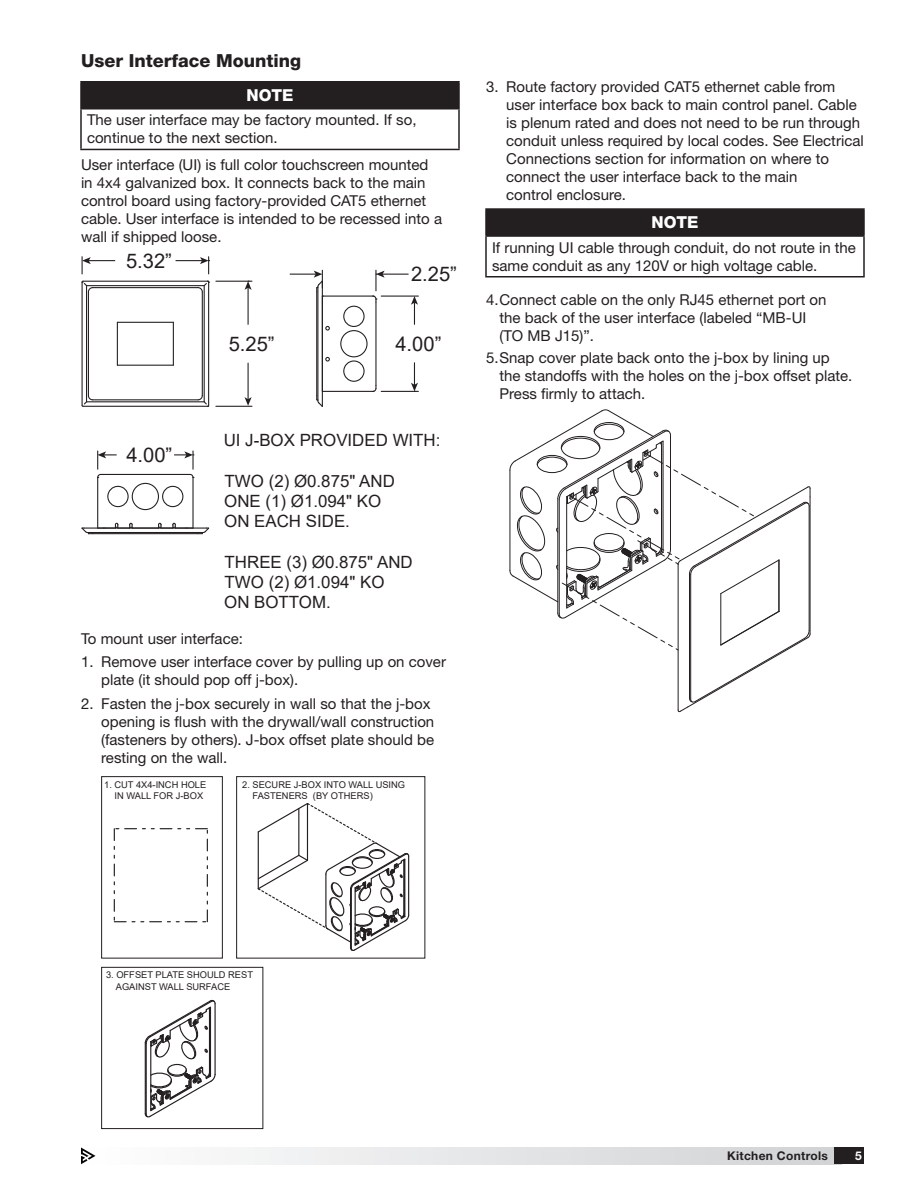
<style>
.page{position:relative;width:918px;height:1188px;background:#fff}
.page>*{position:absolute;margin:0;border:0;box-sizing:border-box;transform-origin:0 0}
.t1{font:20.1px "Arial";color:#231f20}
.t2{font:800 18px "Helvetica Neue LT Std";color:#231f20}
.t3{font:16.95px/20.2px "Arial";color:#231f20}
.t4{font:800 16.5px "Helvetica Neue LT Std";color:#fff}
.t5{font:15px/18px "Helvetica Neue LT Std";color:#231f20}
.t6{font:700 12px "Helvetica Neue LT Std";letter-spacing:.025em;color:#231f20}
.t7{font:700 12px "Helvetica Neue LT Std";color:#fff}
.t8{font:9.3px/11.1px "Arial";color:#231f20}
</style>
<div class="page">
<div style="left:81px;top:1148px;width:760px;height:16px;background:linear-gradient(to right,#fefefe,#d1d2d4)"></div>
<div style="left:834px;top:1148px;width:30px;height:16px;background:#231f20"></div>
<svg style="left:81px;top:1148px;width:15px;height:16px"></svg>
<div style="left:486px;top:209px;width:378px;height:27px;background:#231f20"></div>
<hr style="left:485px;top:208px;width:380px;height:2px;background:#231f20">
<hr style="left:485px;top:210px;width:2px;height:25px;background:#231f20">
<hr style="left:863px;top:210px;width:2px;height:25px;background:#231f20">
<hr style="left:485px;top:235px;width:380px;height:2px;background:#231f20">
<hr style="left:485px;top:237px;width:2px;height:39px;background:#231f20">
<hr style="left:863px;top:237px;width:2px;height:39px;background:#231f20">
<hr style="left:485px;top:276px;width:380px;height:2px;background:#231f20">
<div style="left:81px;top:82px;width:378px;height:27px;background:#231f20"></div>
<hr style="left:80px;top:81px;width:380px;height:1px;background:#231f20">
<hr style="left:80px;top:82px;width:2px;height:26px;background:#231f20">
<hr style="left:458px;top:82px;width:2px;height:26px;background:#231f20">
<hr style="left:80px;top:108px;width:380px;height:2px;background:#231f20">
<hr style="left:80px;top:109px;width:2px;height:40px;background:#231f20">
<hr style="left:458px;top:109px;width:2px;height:40px;background:#231f20">
<hr style="left:80px;top:149px;width:380px;height:1px;background:#231f20">
<hr style="left:83px;top:406px;width:125px;height:1px;background:#231f20">
<hr style="left:87px;top:401px;width:117px;height:1px;background:#231f20">
<hr style="left:208px;top:282px;width:1px;height:123px;background:#231f20">
<hr style="left:204px;top:286px;width:1px;height:116px;background:#231f20">
<hr style="left:83px;top:281px;width:125px;height:1px;background:#231f20">
<hr style="left:87px;top:285px;width:117px;height:1px;background:#231f20">
<hr style="left:82px;top:282px;width:1px;height:123px;background:#231f20">
<hr style="left:86px;top:286px;width:1px;height:116px;background:#231f20">
<hr style="left:93px;top:399px;width:105px;height:1px;background:#231f20">
<hr style="left:202px;top:292px;width:1px;height:104px;background:#231f20">
<hr style="left:93px;top:287px;width:105px;height:1px;background:#231f20">
<hr style="left:88px;top:292px;width:1px;height:104px;background:#231f20">
<svg style="left:81px;top:394px;width:13px;height:13px"></svg>
<hr style="left:117px;top:365px;width:56px;height:1px;background:#231f20">
<hr style="left:173px;top:322px;width:1px;height:43px;background:#231f20">
<hr style="left:117px;top:322px;width:56px;height:1px;background:#231f20">
<hr style="left:117px;top:322px;width:1px;height:43px;background:#231f20">
<hr style="left:322px;top:391px;width:51px;height:1px;background:#231f20">
<hr style="left:322px;top:296px;width:51px;height:1px;background:#231f20">
<svg style="left:325px;top:326px;width:5px;height:5px"></svg>
<svg style="left:325px;top:357px;width:5px;height:5px"></svg>
<div style="left:343px;top:360px;width:22px;height:22px;border:1px solid #231f20;border-radius:50%"></div>
<div style="left:343px;top:306px;width:22px;height:21px;border:1px solid #231f20;border-radius:50%"></div>
<div style="left:340px;top:330px;width:28px;height:27px;border:1px solid #231f20;border-radius:50%"></div>
<hr style="left:375px;top:302px;width:2px;height:83px;background:#231f20">
<hr style="left:317px;top:287px;width:1px;height:114px;background:#231f20">
<hr style="left:322px;top:283px;width:1px;height:121px;background:#231f20">
<hr style="left:316px;top:292px;width:1px;height:104px;background:#231f20">
<hr style="left:97px;top:477px;width:1px;height:51px;background:#231f20">
<hr style="left:192px;top:477px;width:2px;height:51px;background:#231f20">
<div style="left:162px;top:486px;width:21px;height:21px;border:1px solid #231f20;border-radius:50%"></div>
<div style="left:107px;top:486px;width:22px;height:21px;border:1px solid #231f20;border-radius:50%"></div>
<div style="left:132px;top:483px;width:27px;height:27px;border:1px solid #231f20;border-radius:50%"></div>
<hr style="left:104px;top:474px;width:83px;height:1px;background:#231f20">
<svg style="left:316px;top:385px;width:8px;height:22px"></svg>
<svg style="left:81px;top:522px;width:129px;height:12px"></svg>
<svg style="left:82px;top:257px;width:33px;height:17px"></svg>
<hr style="left:375px;top:270px;width:2px;height:21px;background:#231f20">
<hr style="left:381px;top:296px;width:37px;height:1px;background:#231f20">
<hr style="left:381px;top:391px;width:37px;height:1px;background:#231f20">
<svg style="left:411px;top:296px;width:7px;height:29px"></svg>
<hr style="left:216px;top:406px;width:36px;height:1px;background:#231f20">
<hr style="left:216px;top:281px;width:36px;height:1px;background:#231f20">
<hr style="left:248px;top:363px;width:1px;height:37px;background:#231f20">
<svg style="left:245px;top:397px;width:7px;height:9px"></svg>
<hr style="left:248px;top:287px;width:1px;height:38px;background:#231f20">
<svg style="left:81px;top:280px;width:13px;height:13px"></svg>
<svg style="left:176px;top:257px;width:34px;height:17px"></svg>
<svg style="left:290px;top:270px;width:34px;height:32px"></svg>
<svg style="left:376px;top:271px;width:33px;height:7px"></svg>
<svg style="left:372px;top:295px;width:5px;height:7px"></svg>
<svg style="left:372px;top:385px;width:5px;height:7px"></svg>
<svg style="left:411px;top:363px;width:7px;height:29px"></svg>
<svg style="left:97px;top:451px;width:20px;height:28px"></svg>
<svg style="left:174px;top:451px;width:20px;height:28px"></svg>
<svg style="left:197px;top:394px;width:13px;height:13px"></svg>
<svg style="left:197px;top:280px;width:13px;height:13px"></svg>
<svg style="left:245px;top:281px;width:7px;height:9px"></svg>
<svg style="left:114px;top:828px;width:94px;height:94px"></svg>
<div style="left:101px;top:776px;width:122px;height:182px;border:1px solid #231f20"></div>
<svg style="left:510px;top:409px;width:301px;height:303px"></svg>
<svg style="left:257px;top:803px;width:153px;height:148px"></svg>
<hr style="left:298px;top:809px;width:1px;height:46px;background:#231f20">
<div style="left:236px;top:776px;width:189px;height:182px;border:1px solid #231f20"></div>
<div style="left:167px;top:1064px;width:20px;height:12px;border:1px solid #231f20;border-radius:50%"></div>
<hr style="left:146px;top:1043px;width:1px;height:71px;background:#231f20">
<hr style="left:214px;top:1004px;width:2px;height:70px;background:#231f20">
<hr style="left:150px;top:1042px;width:1px;height:69px;background:#231f20">
<hr style="left:210px;top:1007px;width:1px;height:69px;background:#231f20">
<hr style="left:209px;top:1008px;width:1px;height:68px;background:#231f20">
<hr style="left:145px;top:1043px;width:1px;height:71px;background:#231f20">
<svg style="left:144px;top:1066px;width:72px;height:52px"></svg>
<svg style="left:144px;top:999px;width:72px;height:61px"></svg>
<div style="left:101px;top:967px;width:162px;height:162px;border:1px solid #231f20"></div>
<p class="t2" style="left:81px;top:50px;width:222px">User Interface Mounting</p>
<p class="t4" style="left:246px;top:85px;width:49px">NOTE</p>
<p class="t5" style="left:87px;top:111px;width:331px">The user interface may be factory mounted. If so, continue to the next section.</p>
<p class="t5" style="left:81px;top:156px;width:363px">User interface (UI) is full color touchscreen mounted in 4x4 galvanized box. It connects back to the main control board using factory-provided CAT5 ethernet cable. User interface is intended to be recessed into a wall if shipped loose.</p>
<h1 class="t1" style="left:126px;top:247px;width:47px">5.32”</h1>
<h1 class="t1" style="left:126px;top:441px;width:47px">4.00”</h1>
<h1 class="t1" style="left:229px;top:330px;width:47px">5.25”</h1>
<h1 class="t1" style="left:411px;top:260px;width:47px">2.25”</h1>
<h1 class="t1" style="left:395px;top:330px;width:47px">4.00”</h1>
<p class="t3" style="left:224px;top:430px;width:218px">UI J-BOX PROVIDED WITH:</p>
<p class="t3" style="left:224px;top:471px;width:172px">TWO (2) Ø0.875" AND<br>ONE (1) Ø1.094" KO<br>ON EACH SIDE.</p>
<p class="t3" style="left:224px;top:551px;width:190px">THREE (3) Ø0.875" AND<br>TWO (2) Ø1.094" KO<br>ON BOTTOM.</p>
<p class="t5" style="left:81px;top:629px;width:163px">To mount user interface:</p>
<p class="t5" style="left:101px;top:653px;width:346px;text-indent:-20px">1. Remove user interface cover by pulling up on cover plate (it should pop off j-box).</p>
<p class="t5" style="left:101px;top:694px;width:335px;text-indent:-20px">2. Fasten the j-box securely in wall so that the j-box opening is flush with the drywall/wall construction (fasteners by others). J-box offset plate should be resting on the wall.</p>
<p class="t5" style="left:506px;top:77px;width:359px;text-indent:-20px">3. Route factory provided CAT5 ethernet cable from user interface box back to main control panel. Cable is plenum rated and does not need to be run through conduit unless required by local codes. See Electrical Connections section for information on where to connect the user interface back to the main<br>control enclosure.</p>
<p class="t4" style="left:651px;top:213px;width:49px">NOTE</p>
<p class="t5" style="left:492px;top:238px;width:366px">If running UI cable through conduit, do not route in the same conduit as any 120V or high voltage cable.</p>
<p class="t5" style="left:500px;top:291px;width:329px;text-indent:-14px">4.Connect cable on the only RJ45 ethernet port on the back of the user interface (labeled “MB-UI (TO MB J15)”.</p>
<p class="t5" style="left:500px;top:348px;width:354px;text-indent:-14px">5.Snap cover plate back onto the j-box by lining up the standoffs with the holes on the j-box offset plate.<br>Press firmly to attach.</p>
<p class="t8" style="left:253px;top:779px;width:154px;text-indent:-10px">2. SECURE J-BOX INTO WALL USING<br>FASTENERS (BY OTHERS)</p>
<p class="t8" style="left:115px;top:779px;width:93px;text-indent:-10px">1. CUT 4X4-INCH HOLE<br>IN WALL FOR J-BOX</p>
<p class="t8" style="left:325px;top:779px;width:165px">2. SECURE J-BOX INTO WALL USING</p>
<p class="t8" style="left:116px;top:970px;width:139px;text-indent:-10px">3. OFFSET PLATE SHOULD REST<br>AGAINST WALL SURFACE</p>
<p class="t6" style="left:727px;top:1148px;width:102px">Kitchen Controls</p>
<p class="t7" style="left:855px;top:1148px;width:8px">5</p>
</div>
